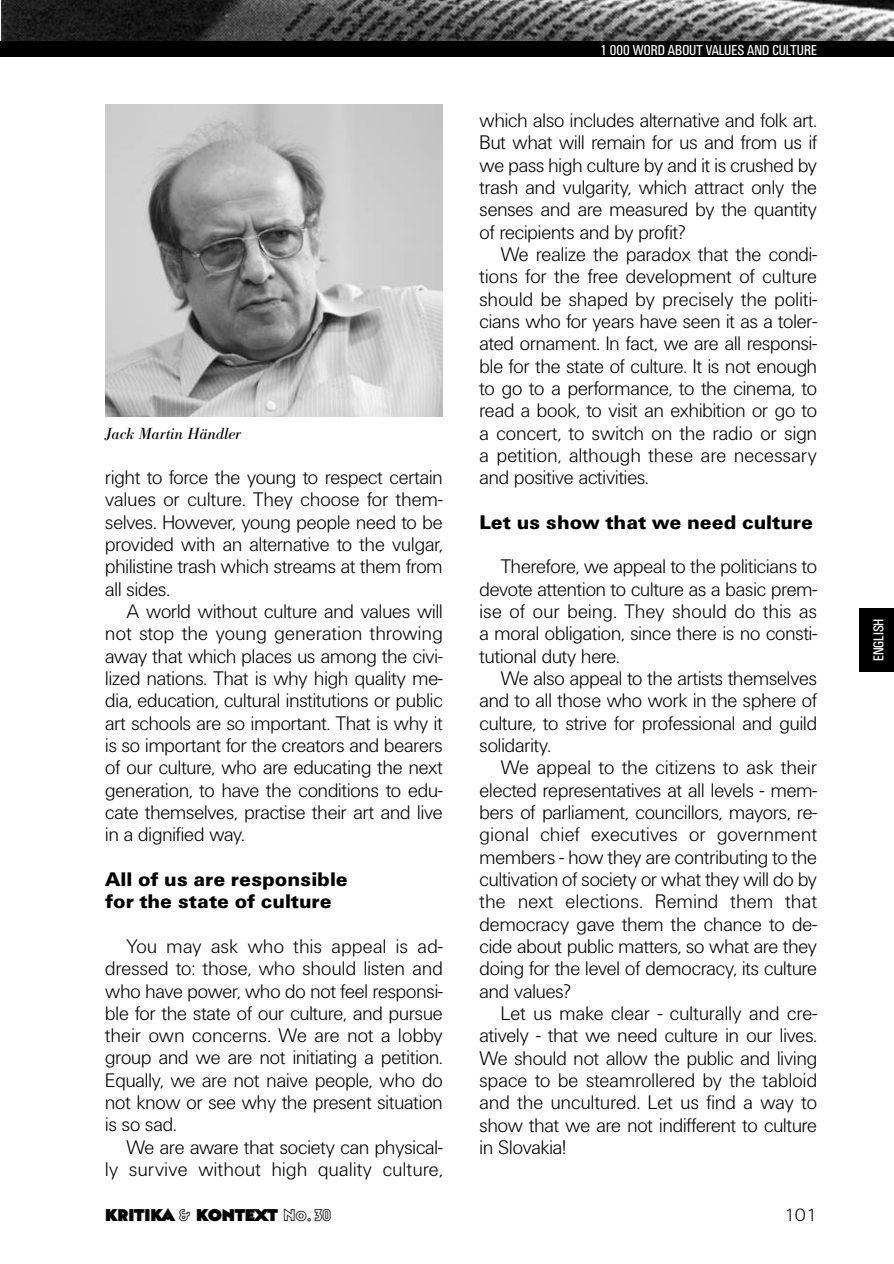
<style>
.page{position:relative;width:894px;height:1264px;background:#fff}
.page>*{position:absolute;margin:0;border:0;box-sizing:border-box;transform-origin:0 0}
.t1{font:300 20.4px/22.4px "Unitus DCE";color:#000;text-align:justify}
.t2{font:900 20.4px/22.4px "Unitus TCE";color:#000}
.t3{font:300 18.6px "Unitus DCE";color:#000}
.t4{font:16.8px "Bahnhof Ultra";color:#000}
.t5{font:italic 16.8px "Bodoni Ant TCE";color:#000}
.t6{font:condensed 14.8px "Unitus TCE";color:#fff}
.s1{font-family:"Bahnhof Outline"}
</style>
<div class="page">
<div style="left:859px;top:608px;width:35px;height:63px;background:#000"></div>
<img style="left:1px;top:0;width:893px;height:41px">
<div style="left:0;top:41px;width:894px;height:16px;background:#000"></div>
<img style="left:105px;top:105px;width:338px;height:312px">
<p class="t5" style="left:105px;top:427px;width:137px">Jack Martin Händler</p>
<p class="t1" style="left:105px;top:468px;width:339px">right to force the young to respect certain values or culture. They choose for them&shy;selves. However, young people need to be provided with an alternative to the vulgar, philistine trash which streams at them from all sides.</p>
<p class="t1" style="left:105px;top:601px;width:339px;text-indent:21px">A world without culture and values will not stop the young generation throwing away that which places us among the civi&shy;lized nations. That is why high quality me&shy;dia, education, cultural institutions or public art schools are so important. That is why it is so important for the creators and bearers of our culture, who are educating the next generation, to have the conditions to edu&shy;cate themselves, practise their art and live in a dignified way.</p>
<p class="t2" style="left:105px;top:869px;width:244px">All of us are responsible for the state of culture</p>
<p class="t1" style="left:105px;top:936px;width:339px;text-indent:21px">You may ask who this appeal is ad&shy;dressed to: those, who should listen and who have power, who do not feel responsi&shy;ble for the state of our culture, and pursue their own concerns. We are not a lobby group and we are not initiating a petition.<br>Equally, we are not naive people, who do not know or see why the present situation is so sad.</p>
<p class="t1" style="left:105px;top:1137px;width:339px;text-align:right">We are aware that society can physical-<br>ly survive without high quality culture,</p>
<p class="t6" style="left:600px;top:44px;width:218px">1 000 WORD ABOUT VALUES AND CULTURE</p>
<p class="t1" style="left:480px;top:110px;width:339px">which also includes alternative and folk art.<br>But what will remain for us and from us if we pass high culture by and it is crushed by trash and vulgarity, which attract only the senses and are measured by the quantity of recipients and by profit?</p>
<p class="t1" style="left:480px;top:244px;width:339px;text-indent:21px">We realize the paradox that the condi&shy;tions for the free development of culture should be shaped by precisely the politi&shy;cians who for years have seen it as a toler&shy;ated ornament. In fact, we are all responsi&shy;ble for the state of culture. It is not enough to go to a performance, to the cinema, to read a book, to visit an exhibition or go to a concert, to switch on the radio or sign a petition, although these are necessary and positive activities.</p>
<p class="t2" style="left:480px;top:512px;width:335px">Let us show that we need culture</p>
<p class="t1" style="left:480px;top:557px;width:339px;text-indent:21px">Therefore, we appeal to the politicians to devote attention to culture as a basic prem&shy;ise of our being. They should do this as a moral obligation, since there is no consti&shy;tutional duty here.</p>
<p class="t1" style="left:480px;top:669px;width:339px;text-indent:21px">We also appeal to the artists themselves and to all those who work in the sphere of culture, to strive for professional and guild solidarity.</p>
<p class="t1" style="left:480px;top:758px;width:339px;text-indent:21px">We appeal to the citizens to ask their elected representatives at all levels - mem&shy;bers of parliament, councillors, mayors, re&shy;gional chief executives or government members - how they are contributing to the cultivation of society or what they will do by the next elections. Remind them that democracy gave them the chance to de&shy;cide about public matters, so what are they doing for the level of democracy, its culture and values?</p>
<p class="t1" style="left:480px;top:1003px;width:339px;text-indent:21px">Let us make clear - culturally and cre&shy;atively - that we need culture in our lives.<br>We should not allow the public and living space to be steamrollered by the tabloid and the uncultured. Let us find a way to show that we are not indifferent to culture in Slovakia!</p>
<p class="t4" style="left:105px;top:1205px;width:227px">KRITIKA <span class="s1">&amp;</span> KONTEXT <span class="s1">No.30</span></p>
<p class="t3" style="left:784px;top:1207px;width:35px">101</p>
<p class="t6" style="left:873px;top:661px;width:44px;rotate:-90deg">ENGLISH</p>
</div>
